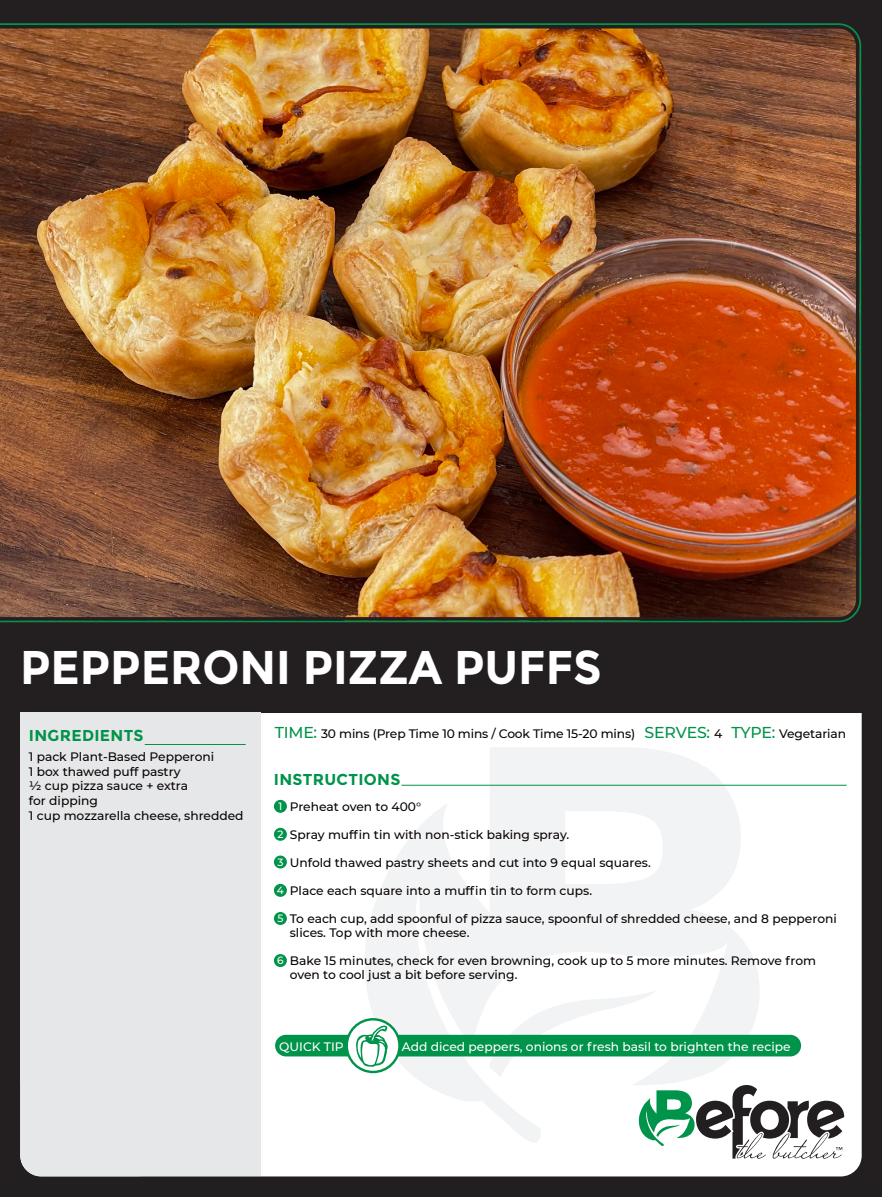
<style>
.page{position:relative;width:882px;height:1197px;background:#fff}
.page>*{position:absolute;margin:0;border:0;box-sizing:border-box;transform-origin:0 0}
.t1{font:700 47.25px "Montserrat";color:#fff;scale:.95 1}
.t2{font:700 15.75px "Montserrat";letter-spacing:.02em;color:#00934a}
.t3{font:500 12.25px/14px "Montserrat";color:#080302}
.t4{font:500 12.25px "Montserrat";color:#fff}
.t5{font:500 10.5px "Montserrat";color:#fff}
.s1{font-size:15.75px;color:#00934a}
</style>
<div class="page">
<div style="left:0;top:712px;width:882px;height:485px;background:#231f20"></div>
<div style="left:20px;top:672px;width:842px;height:504px;background:#fff;border-radius:21px"></div>
<svg style="left:355px;top:747px;width:405px;height:396px;fill:#f2f3f4"></svg>
<div style="left:0;top:0;width:882px;height:712px;background:#231f20"></div>
<img style="left:0;top:25px;width:859px;height:596px">
<div style="left:20px;top:712px;width:139px;height:464px;background:#e6e7e9;border-radius:21px"></div>
<div style="left:102px;top:712px;width:159px;height:464px;background:#e6e7e9"></div>
<div style="left:20px;top:712px;width:175px;height:372px;background:#e6e7e9"></div>
<div style="left:274px;top:800px;width:13px;height:13px;background:#00934a;border-radius:50%"></div>
<div style="left:274px;top:828px;width:13px;height:13px;background:#00934a;border-radius:50%"></div>
<div style="left:274px;top:856px;width:13px;height:13px;background:#00934a;border-radius:50%"></div>
<div style="left:274px;top:884px;width:13px;height:13px;background:#00934a;border-radius:50%"></div>
<div style="left:274px;top:912px;width:13px;height:13px;background:#00934a;border-radius:50%"></div>
<div style="left:274px;top:954px;width:13px;height:13px;background:#00934a;border-radius:50%"></div>
<hr style="left:145px;top:744px;width:101px;height:1px;background:#00934a">
<hr style="left:402px;top:785px;width:445px;height:1px;background:#00934a">
<div style="left:275px;top:1035px;width:526px;height:21px;background:#00934a;border-radius:11px"></div>
<svg style="left:347px;top:1019px;width:52px;height:53px"></svg>
<div style="left:346px;top:1018px;width:55px;height:55px;border:2px solid #00934a;border-radius:50%"></div>
<svg style="left:356px;top:1026px;width:32px;height:41px"></svg>
<svg style="left:637px;top:1085px;width:207px;height:74px"></svg>
<p class="t1" style="left:20px;top:640px;width:614px">PEPPERONI PIZZA PUFFS</p>
<p class="t2" style="left:29px;top:726px;width:116px">INGREDIENTS</p>
<p class="t3" style="left:275px;top:726px;width:573px"><span class="s1">TIME:</span> 30 mins (Prep Time 10 mins / Cook Time 15-20 mins) <span class="s1">SERVES:</span> 4 <span class="s1">TYPE:</span> Vegetarian</p>
<p class="t3" style="left:29px;top:749px;width:187px">1 pack Plant-Based Pepperoni</p>
<p class="t3" style="left:29px;top:764px;width:153px">1 box thawed puff pastry</p>
<p class="t3" style="left:29px;top:779px;width:161px">½ cup pizza sauce + extra</p>
<p class="t3" style="left:29px;top:793px;width:71px">for dipping</p>
<p class="t3" style="left:29px;top:808px;width:216px">1 cup mozzarella cheese, shredded</p>
<p class="t2" style="left:274px;top:770px;width:128px">INSTRUCTIONS</p>
<p class="t3" style="left:290px;top:799px;width:133px">Preheat oven to 400°</p>
<p class="t3" style="left:290px;top:827px;width:281px">Spray muffin tin with non-stick baking spray.</p>
<p class="t3" style="left:290px;top:855px;width:363px">Unfold thawed pastry sheets and cut into 9 equal squares.</p>
<p class="t3" style="left:290px;top:883px;width:304px">Place each square into a muffin tin to form cups.</p>
<p class="t3" style="left:290px;top:911px;width:549px">To each cup, add spoonful of pizza sauce, spoonful of shredded cheese, and 8 pepperoni slices. Top with more cheese.</p>
<p class="t3" style="left:290px;top:953px;width:528px">Bake 15 minutes, check for even browning, cook up to 5 more minutes. Remove from oven to cool just a bit before serving.</p>
<p class="t5" style="left:278px;top:799px;width:5px">1</p>
<p class="t5" style="left:277px;top:827px;width:8px">2</p>
<p class="t5" style="left:277px;top:855px;width:8px">3</p>
<p class="t5" style="left:277px;top:883px;width:9px">4</p>
<p class="t5" style="left:277px;top:911px;width:8px">5</p>
<p class="t5" style="left:277px;top:953px;width:8px">6</p>
<p class="t4" style="left:279px;top:1038px;width:66px">QUICK TIP</p>
<p class="t4" style="left:402px;top:1038px;width:390px">Add diced peppers, onions or fresh basil to brighten the recipe</p>
</div>
